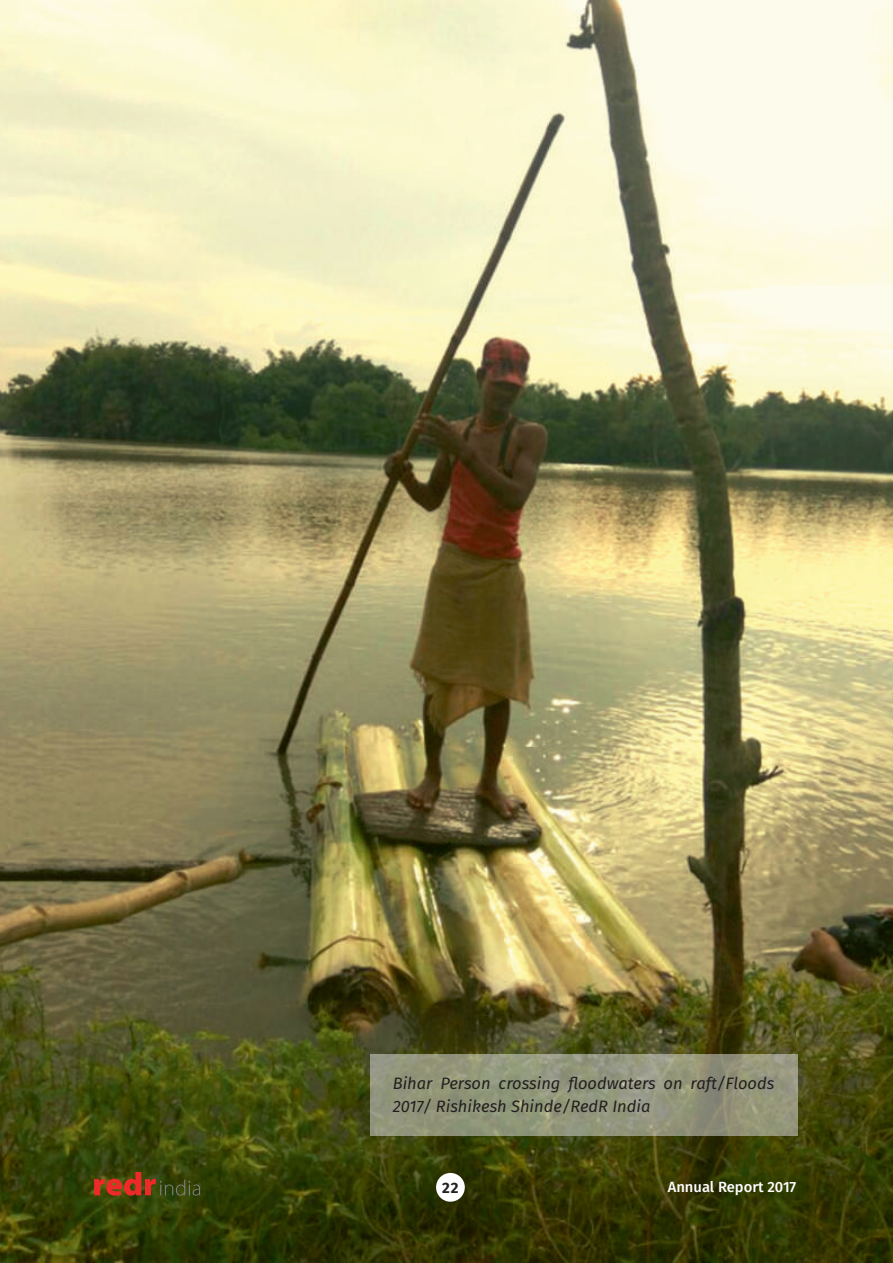
<style>
.page{position:relative;width:893px;height:1263px;background:#fff}
.page>*{position:absolute;margin:0;border:0;box-sizing:border-box;transform-origin:0 0}
.t1{font:italic 16.5px/23.7px "Fira Sans";color:#231f20}
.t2{font:700 15px "Fira Sans";color:#231f20}
.t3{font:500 14.7px "Fira Sans";color:#fff}
</style>
<div class="page">
<img style="left:0;top:0;width:893px;height:1263px">
<div style="left:370px;top:1054px;width:427px;height:82px;background:#e6e7e9;opacity:.5"></div>
<svg style="left:94px;top:1172px;width:106px;height:24px;background:#6e4117"></svg>
<div style="left:436px;top:1173px;width:29px;height:29px;background:#fff;border-radius:50%"></div>
<p class="t1" style="left:393px;top:1071px;width:383px">Bihar Person crossing floodwaters on raft/Floods<br>2017/ Rishikesh Shinde/RedR India</p>
<p class="t2" style="left:442px;top:1178px;width:18px">22</p>
<p class="t3" style="left:668px;top:1179px;width:130px">Annual Report 2017</p>
</div>
